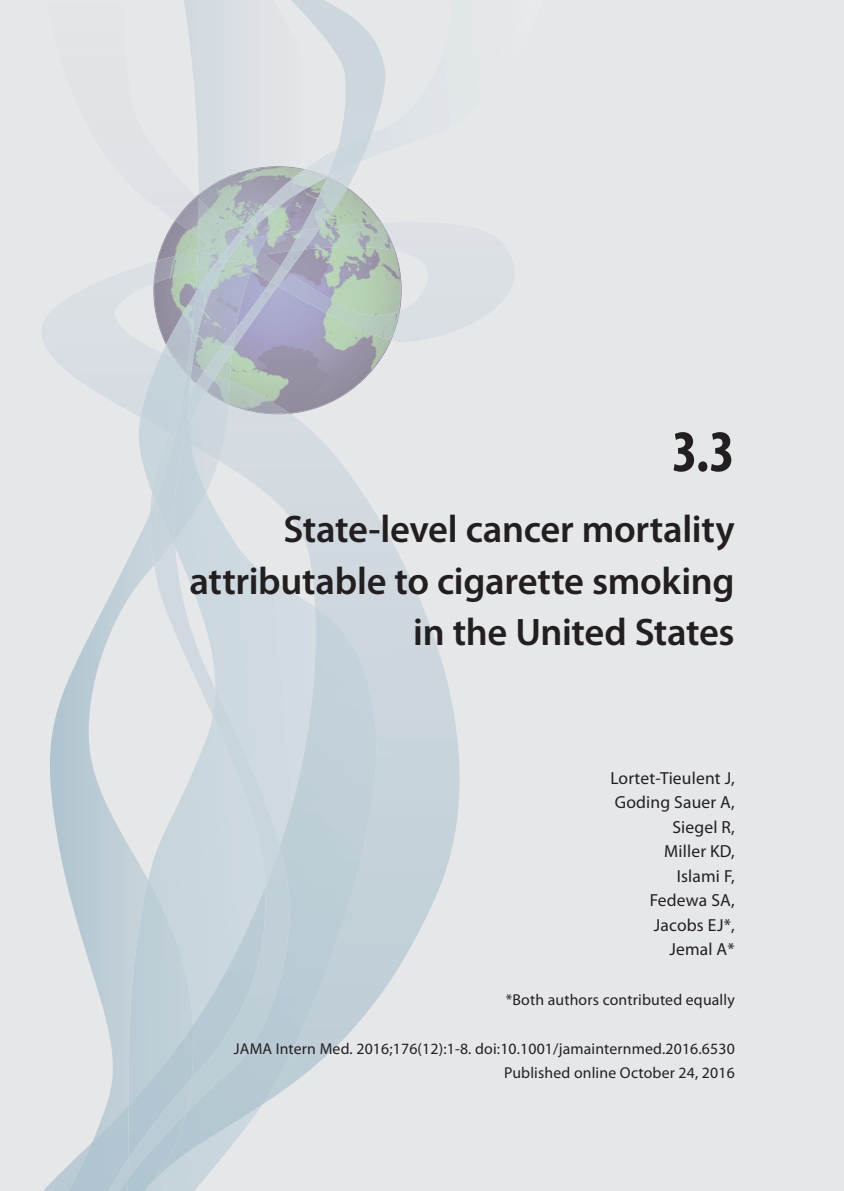
<style>
.page{position:relative;width:844px;height:1191px;background:#fff}
.page>*{position:absolute;margin:0;border:0;box-sizing:border-box;transform-origin:0 0}
.t1{font:700 condensed 59.5px "Myriad Pro";color:#231f20}
.t2{font:600 38.5px/51.3px "Myriad Pro";letter-spacing:-.01em;color:#231f20;text-align:right}
.t3{font:17.5px/24.5px "Myriad Pro";letter-spacing:.01em;color:#231f20;text-align:right}
.t4{font:15.75px/24.5px "Myriad Pro";letter-spacing:.01em;color:#231f20;text-align:right}
</style>
<div class="page">
<div style="left:0;top:0;width:843px;height:1191px;background:#e6e7e9"></div>
<svg style="left:372px;top:210px;width:19px;height:161px"></svg>
<img style="left:50px;top:560px;width:169px;height:582px">
<img style="left:128px;top:441px;width:78px;height:664px">
<img style="left:184px;top:0;width:12px;height:110px">
<img style="left:372px;top:222px;width:8px;height:118px">
<img style="left:380px;top:222px;width:20px;height:118px">
<img style="left:140px;top:353px;width:12px;height:79px">
<img style="left:43px;top:1166px;width:25px;height:25px">
<img style="left:262px;top:1069px;width:48px;height:35px">
<img style="left:282px;top:948px;width:109px;height:122px">
<img style="left:332px;top:508px;width:59px;height:441px">
<img style="left:448px;top:687px;width:11px;height:174px">
<img style="left:68px;top:1105px;width:60px;height:86px">
<img style="left:128px;top:1025px;width:65px;height:166px">
<img style="left:291px;top:0;width:95px;height:149px">
<img style="left:152px;top:134px;width:220px;height:752px">
<svg style="left:166px;top:161px;width:162px;height:197px"></svg>
<img style="left:205px;top:329px;width:31px;height:46px">
<img style="left:149px;top:500px;width:24px;height:65px">
<div style="left:155px;top:435px;width:29px;height:107px;background:#c3d1da"></div>
<img style="left:270px;top:228px;width:50px;height:58px">
<img style="left:169px;top:408px;width:6px;height:27px">
<img style="left:198px;top:886px;width:68px;height:185px">
<img style="left:188px;top:392px;width:18px;height:34px">
<img style="left:196px;top:370px;width:20px;height:21px">
<svg style="left:186px;top:373px;width:21px;height:19px"></svg>
<img style="left:175px;top:393px;width:14px;height:48px">
<img style="left:108px;top:1159px;width:20px;height:32px">
<img style="left:128px;top:1078px;width:63px;height:100px">
<h1 class="t1" style="left:672px;top:414px;width:64px">3.3</h1>
<h2 class="t2" style="left:189px;top:503px;width:546px">State-level cancer mortality attributable to cigarette smoking in the United States</h2>
<p class="t3" style="left:610px;top:765px;width:126px">Lortet-Tieulent J,<br>Goding Sauer A,<br>Siegel R,<br>Miller KD,<br>Islami F,<br>Fedewa SA,<br>Jacobs EJ*,<br>Jemal A*</p>
<p class="t4" style="left:505px;top:987px;width:230px">*Both authors contributed equally</p>
<p class="t4" style="left:234px;top:1036px;width:502px">JAMA Intern Med. 2016;176(12):1-8. doi:10.1001/jamainternmed.2016.6530<br>Published online October 24, 2016</p>
</div>
